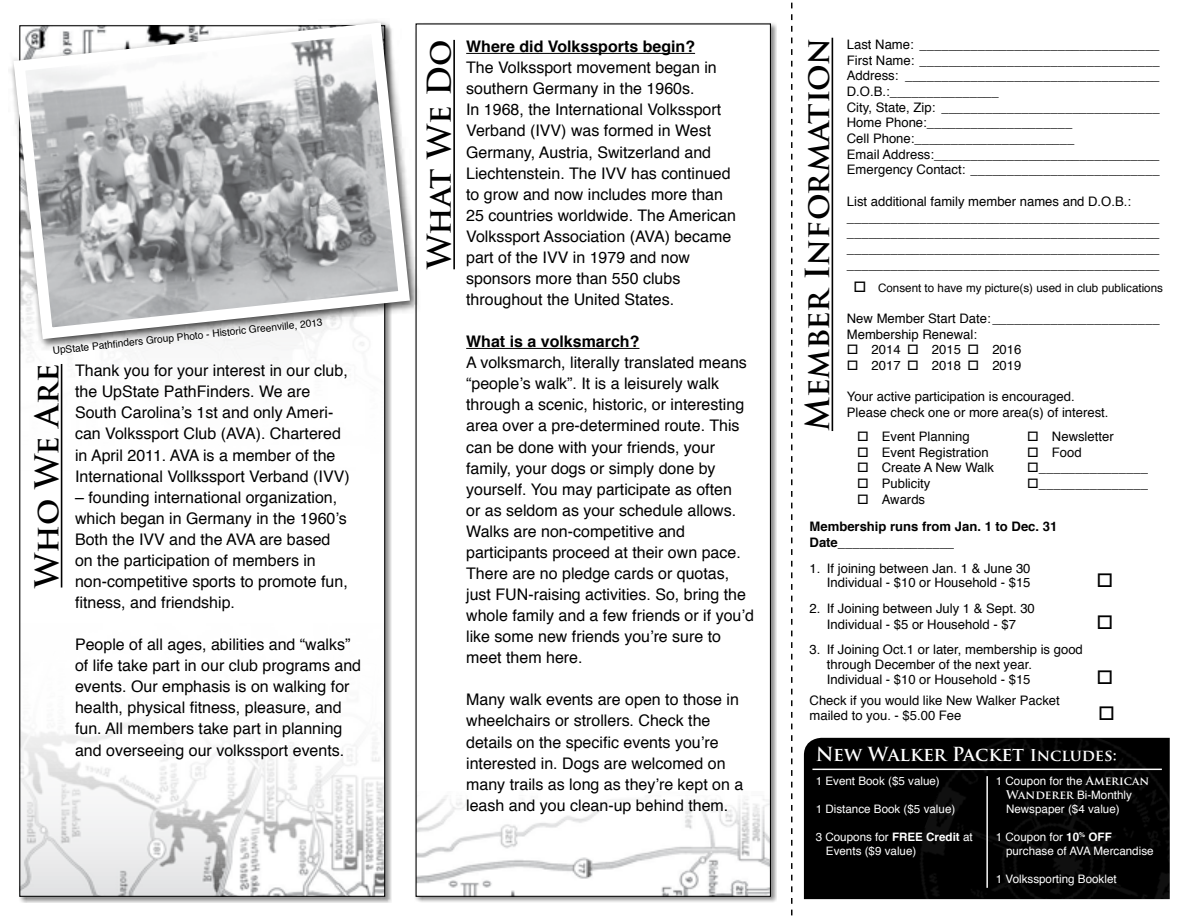
<style>
.page{position:relative;width:1188px;height:918px;background:#fff}
.page>*{position:absolute;margin:0;border:0;box-sizing:border-box;transform-origin:0 0}
.t1{font:700 32.25px "Trajan Pro";letter-spacing:-.005em;color:#000}
.t2{font:700 31.95px "Trajan Pro";color:#000}
.t3{font:700 18.9px "Trajan Pro";color:#fff}
.t4{font:16.05px/21px "Helvetica";color:#000}
.t5{font:700 16.05px "Helvetica";color:#000}
.t6{font:13.05px/15.8px "Helvetica";color:#000}
.t7{font:700 13.05px/15.8px "Helvetica";color:#000}
.t8{font:11.7px/14px "Helvetica";color:#fff}
.t9{font:11.7px "Helvetica";color:#000}
.t10{font:10.2px "Helvetica";color:#000}
.s1{font-size:16.05px}
.s2{font-weight:700}
.s3{font-family:"Trajan Pro";font-weight:700}
</style>
<div class="page">
<div style="left:18px;top:24px;width:374px;height:879px;background:#000;opacity:.45"></div>
<img style="left:21px;top:351px;width:362px;height:544px">
<div style="left:414px;top:22px;width:363px;height:881px;background:#000;opacity:.45"></div>
<img style="left:418px;top:25px;width:351px;height:870px">
<hr style="left:61px;top:364px;width:1px;height:224px;background:#000">
<hr style="left:466px;top:53px;width:229px;height:1px;background:#000">
<hr style="left:466px;top:348px;width:173px;height:1px;background:#000">
<hr style="left:453px;top:40px;width:2px;height:229px;background:#000">
<hr style="left:832px;top:38px;width:1px;height:393px;background:#000">
<div style="left:9px;top:18px;width:412px;height:333px;background:#000;opacity:.75"></div>
<svg style="left:9px;top:18px;width:407px;height:327px"></svg>
<div style="left:804px;top:738px;width:91px;height:161px;background:#000"></div>
<img style="left:895px;top:738px;width:275px;height:161px">
<hr style="left:986px;top:776px;width:2px;height:112px;background:#fff">
<hr style="left:812px;top:769px;width:350px;height:1px;background:#fff">
<svg style="left:791px;top:2px;width:1px;height:914px"></svg>
<p class="t10" style="left:52px;top:343px;width:273px;rotate:-6deg">UpState Pathfi nders Group Photo - Historic Greenville, 2013</p>
<h2 class="t2" style="left:27px;top:588px;width:225px;rotate:-90deg">Who We Are</h2>
<p class="t4" style="left:75px;top:361px;width:276px">Thank you for your interest in our club, the UpState PathFinders. We are South Carolina’s 1st and only Ameri&shy;can Volkssport Club (AVA). Chartered in April 2011. AVA is a member of the International Vollkssport Verband (IVV)</p>
<p class="t4" style="left:75px;top:487px;width:274px">– founding international organization, which began in Germany in the 1960’s Both the IVV and the AVA are based on the participation of members in non-competitive sports to promote fun, fitness, and friendship.</p>
<p class="t4" style="left:75px;top:635px;width:288px">People of all ages, abilities and “walks” of life take part in our club programs and events. Our emphasis is on walking for health, physical fitness, pleasure, and fun. All members take part in planning and overseeing our volkssport events.</p>
<h1 class="t1" style="left:797px;top:431px;width:395px;rotate:-90deg">Member Information</h1>
<h2 class="t2" style="left:419px;top:269px;width:231px;rotate:-90deg">What We Do</h2>
<p class="t6" style="left:847px;top:37px;width:314px">Last Name: _________________________________ First Name: _________________________________ Address: ___________________________________ D.O.B.:_______________<br>City, State, Zip: ______________________________ Home Phone:____________________<br>Cell Phone:______________________<br>Email Address:_______________________________ Emergency Contact: __________________________</p>
<p class="t5" style="left:466px;top:34px;width:230px">Where did Volkssports begin?</p>
<p class="t4" style="left:466px;top:58px;width:271px">The Volkssport movement began in southern Germany in the 1960s.<br>In 1968, the International Volkssport Verband (IVV) was formed in West Germany, Austria, Switzerland and Liechtenstein. The IVV has continued to grow and now includes more than 25 countries worldwide. The American Volkssport Association (AVA) became part of the IVV in 1979 and now sponsors more than 550 clubs throughout the United States.</p>
<p class="t5" style="left:466px;top:329px;width:175px">What is a volksmarch?</p>
<p class="t4" style="left:466px;top:353px;width:289px">A volksmarch, literally translated means “people’s walk”. It is a leisurely walk through a scenic, historic, or interesting area over a pre-determined route. This can be done with your friends, your family, your dogs or simply done by yourself. You may participate as often<br>or as seldom as your schedule allows.<br>Walks are non-competitive and participants proceed at their own pace.<br>There are no pledge cards or quotas, just FUN-raising activities. So, bring the whole family and a few friends or if you’d like some new friends you’re sure to meet them here.</p>
<p class="t4" style="left:466px;top:690px;width:279px">Many walk events are open to those in wheelchairs or strollers. Check the details on the specific events you’re interested in. Dogs are welcomed on many trails as long as they’re kept on a leash and you clean-up behind them.</p>
<p class="t6" style="left:847px;top:194px;width:314px">List additional family member names and D.O.B.: ___________________________________________ ___________________________________________ ___________________________________________ ___________________________________________</p>
<p class="t9" style="left:854px;top:278px;width:311px">□ Consent to have my picture(s) used in club publications</p>
<p class="t6" style="left:847px;top:311px;width:314px">New Member Start Date:_______________________<br>Membership Renewal:</p>
<p class="t6" style="left:847px;top:342px;width:176px">□ 2014 □ 2015 □ 2016</p>
<p class="t6" style="left:847px;top:358px;width:176px">□ 2017 □ 2018 □ 2019</p>
<p class="t6" style="left:847px;top:389px;width:229px">Your active participation is encouraged.</p>
<p class="t6" style="left:847px;top:405px;width:263px">Please check one or more area(s) of interest.</p>
<p class="t6" style="left:857px;top:429px;width:114px">□ Event Planning</p>
<p class="t6" style="left:857px;top:445px;width:133px">□ Event Registration</p>
<p class="t6" style="left:857px;top:460px;width:138px">□ Create A New Walk</p>
<p class="t6" style="left:857px;top:476px;width:75px">□ Publicity</p>
<p class="t6" style="left:857px;top:492px;width:70px">□ Awards</p>
<p class="t6" style="left:1027px;top:429px;width:88px">□ Newsletter</p>
<p class="t6" style="left:1027px;top:445px;width:56px">□ Food</p>
<p class="t6" style="left:1027px;top:460px;width:122px">□_______________</p>
<p class="t6" style="left:1027px;top:476px;width:122px">□_______________</p>
<p class="t7" style="left:810px;top:519px;width:249px">Membership runs from Jan. 1 to Dec. 31<br>Date________________</p>
<p class="t6" style="left:810px;top:561px;width:223px;line-height:14.5px;text-align:right">1. If joining between Jan. 1 &amp; June 30<br>Individual - $10 or Household - $15</p>
<p class="t6" style="left:810px;top:601px;width:227px;text-align:center">2. If Joining between July 1 &amp; Sept. 30<br>Individual - $5 or Household - $7</p>
<p class="t6" style="left:827px;top:642px;width:257px;line-height:15.1px;text-indent:-17px">3. If Joining Oct.1 or later, membership is good through December of the next year.<br>Individual - $10 or Household - $15</p>
<p class="t6" style="left:810px;top:694px;width:252px;line-height:14.5px">Check if you would like New Walker Packet mailed to you. - $5.00 Fee</p>
<p class="t3" style="left:816px;top:742px;width:302px">New Walker Packet <span class="s1">Includes:</span></p>
<p class="t8" style="left:816px;top:774px;width:126px">1 Event Book ($5 value)</p>
<p class="t8" style="left:816px;top:802px;width:141px">1 Distance Book ($5 value)</p>
<p class="t8" style="left:826px;top:830px;width:148px;text-indent:-10px">3 Coupons for <span class="s2">FREE Credit</span> at<br>Events ($9 value)</p>
<p class="t8" style="left:1006px;top:774px;width:145px;text-indent:-10px">1 Coupon for the <span class="s3">American<br>Wanderer</span> Bi-Monthly<br>Newspaper ($4 value)</p>
<p class="t8" style="left:1006px;top:830px;width:149px;text-indent:-10px">1 Coupon for <span class="s2">10</span><sup>%</sup> <span class="s2">OFF </span>purchase of AVA Mercandise</p>
<p class="t8" style="left:996px;top:872px;width:122px">1 Volkssporting Booklet</p>
</div>
